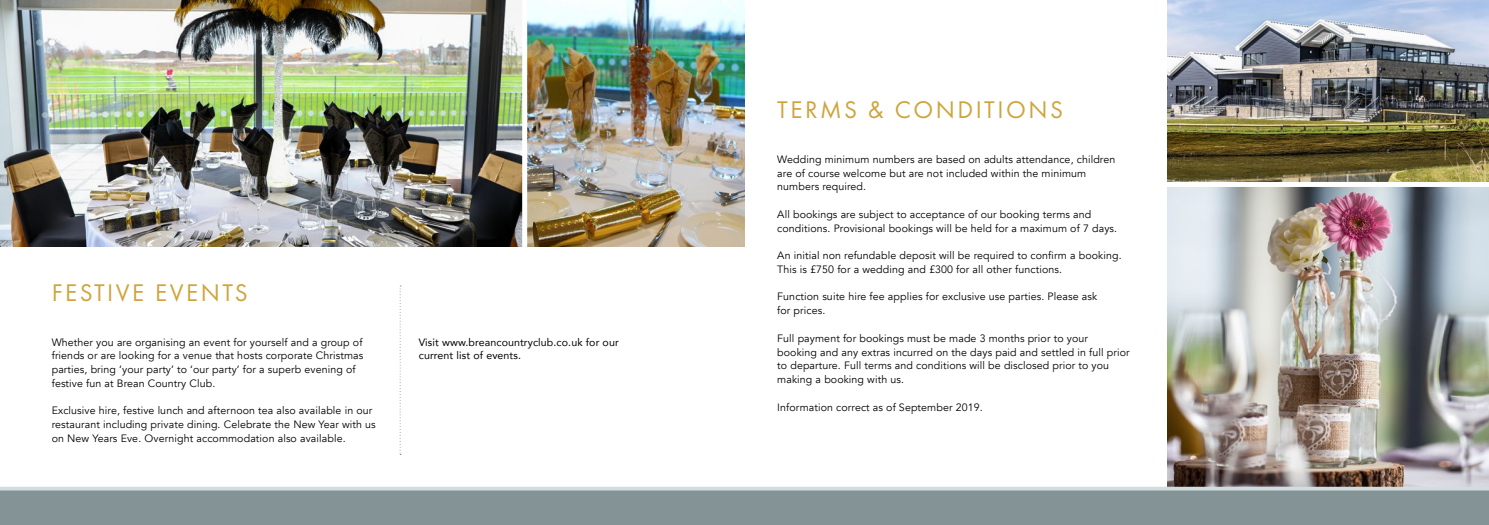
<style>
.page{position:relative;width:1489px;height:525px;background:#fff}
.page>*{position:absolute;margin:0;border:0;box-sizing:border-box;transform-origin:0 0}
.t1{font:25px "Futura PT";letter-spacing:.1em;color:#cfa43b}
.t2{font:10.62px/13.8px "Avenir";letter-spacing:.01em;color:#000}
.t3{font:10.62px/13.8px "Avenir";letter-spacing:.01em;color:#000}
</style>
<div class="page">
<img style="left:0;top:0;width:744px;height:246px">
<div style="left:522px;top:0;width:5px;height:252px;background:#fff"></div>
<svg style="left:399px;top:285px;width:2px;height:169px"></svg>
<img style="left:1167px;top:187px;width:321px;height:299px">
<img style="left:1167px;top:0;width:321px;height:182px">
<div style="left:0;top:489px;width:1488px;height:35px;background:#849496"></div>
<svg style="left:0;top:486px;width:1488px;height:4px;fill:#d1ddde"></svg>
<h1 class="t1" style="left:52px;top:278px;width:197px">FESTIVE EVENTS</h1>
<p class="t2" style="left:52px;top:335px;width:313px">Whether you are organising an event for yourself and a group of friends or are looking for a venue that hosts corporate Christmas parties, bring ‘your party’ to ‘our party’ for a superb evening of festive fun at Brean Country Club.</p>
<p class="t2" style="left:52px;top:404px;width:325px">Exclusive hire, festive lunch and afternoon tea also available in our restaurant including private dining. Celebrate the New Year with us on New Years Eve. Overnight accommodation also available.</p>
<p class="t3" style="left:419px;top:334px;width:201px">Visit www.breancountryclub.co.uk for our current list of events.</p>
<h1 class="t1" style="left:777px;top:95px;width:287px">TERMS &amp; CONDITIONS</h1>
<p class="t2" style="left:777px;top:152px;width:339px">Wedding minimum numbers are based on adults attendance, children are of course welcome but are not included within the minimum numbers required.</p>
<p class="t2" style="left:777px;top:207px;width:341px">All bookings are subject to acceptance of our booking terms and conditions. Provisional bookings will be held for a maximum of 7 days.</p>
<p class="t2" style="left:777px;top:249px;width:346px">An initial non refundable deposit will be required to confirm a booking.<br>This is £750 for a wedding and £300 for all other functions.</p>
<p class="t2" style="left:777px;top:290px;width:321px">Function suite hire fee applies for exclusive use parties. Please ask for prices.</p>
<p class="t2" style="left:777px;top:331px;width:354px">Full payment for bookings must be made 3 months prior to your booking and any extras incurred on the days paid and settled in full prior to departure. Full terms and conditions will be disclosed prior to you making a booking with us.</p>
<p class="t2" style="left:777px;top:400px;width:207px">Information correct as of September 2019.</p>
</div>
